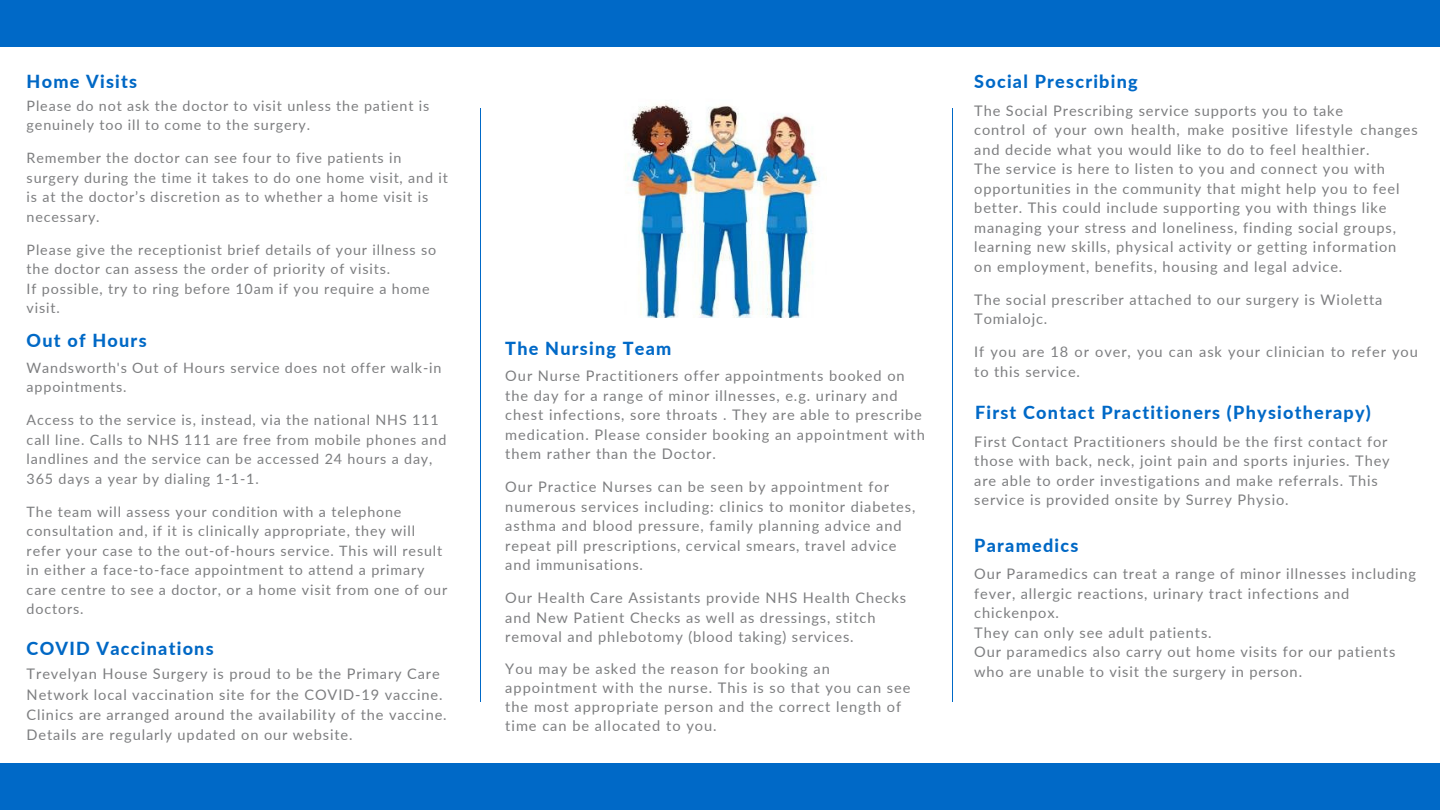
<style>
.page{position:relative;width:1440px;height:810px;background:#fff}
.page>*{position:absolute;margin:0;border:0;box-sizing:border-box;transform-origin:0 0}
.t1{font:800 18px "Lato";letter-spacing:.07em;color:#0069c7}
.t2{font:800 18px "Lato";letter-spacing:.07em;color:#0068c5}
.t3{font:800 18px "Lato";letter-spacing:.07em;color:#0069c6}
.t4{font:14.6px/19.5px "Lato";letter-spacing:.06em;color:#7d7e80}
.t5{font:14.3px/19.5px "Lato";letter-spacing:.06em;color:#7d7e80}
</style>
<div class="page">
<hr style="left:480px;top:108px;width:1px;height:594px;background:#0069c7">
<div style="left:0;top:0;width:1440px;height:46px;background:#0069c7"></div>
<hr style="left:953px;top:108px;width:1px;height:594px;background:#0069c7">
<div style="left:0;top:764px;width:1440px;height:46px;background:#0069c7"></div>
<img style="left:625px;top:104px;width:195px;height:213px">
<p class="t2" style="left:27px;top:70px;width:112px">Home Visits</p>
<p class="t5" style="left:27px;top:96px;width:404px">Please do not ask the doctor to visit unless the patient is genuinely too ill to come to the surgery.</p>
<p class="t5" style="left:27px;top:148px;width:423px">Remember the doctor can see four to five patients in surgery during the time it takes to do one home visit, and it is at the doctor’s discretion as to whether a home visit is necessary.</p>
<p class="t5" style="left:27px;top:240px;width:411px">Please give the receptionist brief details of your illness so the doctor can assess the order of priority of visits.<br>If possible, try to ring before 10am if you require a home visit.</p>
<p class="t3" style="left:27px;top:329px;width:121px">Out of Hours</p>
<p class="t5" style="left:27px;top:358px;width:416px">Wandsworth's Out of Hours service does not offer walk-in appointments.</p>
<p class="t5" style="left:27px;top:410px;width:421px">Access to the service is, instead, via the national NHS 111 call line. Calls to NHS 111 are free from mobile phones and landlines and the service can be accessed 24 hours a day, 365 days a year by dialing 1-1-1.</p>
<p class="t5" style="left:27px;top:502px;width:422px">The team will assess your condition with a telephone consultation and, if it is clinically appropriate, they will refer your case to the out-of-hours service. This will result in either a face-to-face appointment to attend a primary care centre to see a doctor, or a home visit from one of our doctors.</p>
<p class="t2" style="left:27px;top:637px;width:189px">COVID Vaccinations</p>
<p class="t4" style="left:27px;top:664px;width:422px;line-height:20.2px">Trevelyan House Surgery is proud to be the Primary Care Network local vaccination site for the COVID-19 vaccine.<br>Clinics are arranged around the availability of the vaccine.<br>Details are regularly updated on our website.</p>
<p class="t1" style="left:505px;top:338px;width:168px">The Nursing Team</p>
<p class="t4" style="left:505px;top:366px;width:421px">Our Nurse Practitioners offer appointments booked on the day for a range of minor illnesses, e.g. urinary and chest infections, sore throats . They are able to prescribe medication. Please consider booking an appointment with them rather than the Doctor.</p>
<p class="t4" style="left:505px;top:477px;width:412px">Our Practice Nurses can be seen by appointment for numerous services including: clinics to monitor diabetes, asthma and blood pressure, family planning advice and repeat pill prescriptions, cervical smears, travel advice and immunisations.</p>
<p class="t4" style="left:505px;top:588px;width:402px">Our Health Care Assistants provide NHS Health Checks and New Patient Checks as well as dressings, stitch removal and phlebotomy (blood taking) services.</p>
<p class="t4" style="left:505px;top:659px;width:407px;line-height:18.8px">You may be asked the reason for booking an appointment with the nurse. This is so that you can see the most appropriate person and the correct length of time can be allocated to you.</p>
<p class="t1" style="left:974px;top:70px;width:165px">Social Prescribing</p>
<p class="t4" style="left:974px;top:100px;width:445px">The Social Prescribing service supports you to take<br>control of your own health, make positive lifestyle changes and decide what you would like to do to feel healthier.<br>The service is here to listen to you and connect you with opportunities in the community that might help you to feel better. This could include supporting you with things like managing your stress and loneliness, finding social groups, learning new skills, physical activity or getting information<br>on employment, benefits, housing and legal advice.</p>
<p class="t4" style="left:974px;top:289px;width:410px">The social prescriber attached to our surgery is Wioletta<br>Tomialojc.</p>
<p class="t4" style="left:974px;top:342px;width:445px">If you are 18 or over, you can ask your clinician to refer you to this service.</p>
<p class="t1" style="left:975px;top:401px;width:397px">First Contact Practitioners (Physiotherapy)</p>
<p class="t4" style="left:974px;top:431px;width:417px">First Contact Practitioners should be the first contact for those with back, neck, joint pain and sports injuries. They are able to order investigations and make referrals. This service is provided onsite by Surrey Physio.</p>
<p class="t2" style="left:974px;top:534px;width:106px">Paramedics</p>
<p class="t4" style="left:974px;top:564px;width:443px">Our Paramedics can treat a range of minor illnesses including fever, allergic reactions, urinary tract infections and chickenpox.<br>They can only see adult patients.<br>Our paramedics also carry out home visits for our patients who are unable to visit the surgery in person.</p>
</div>
